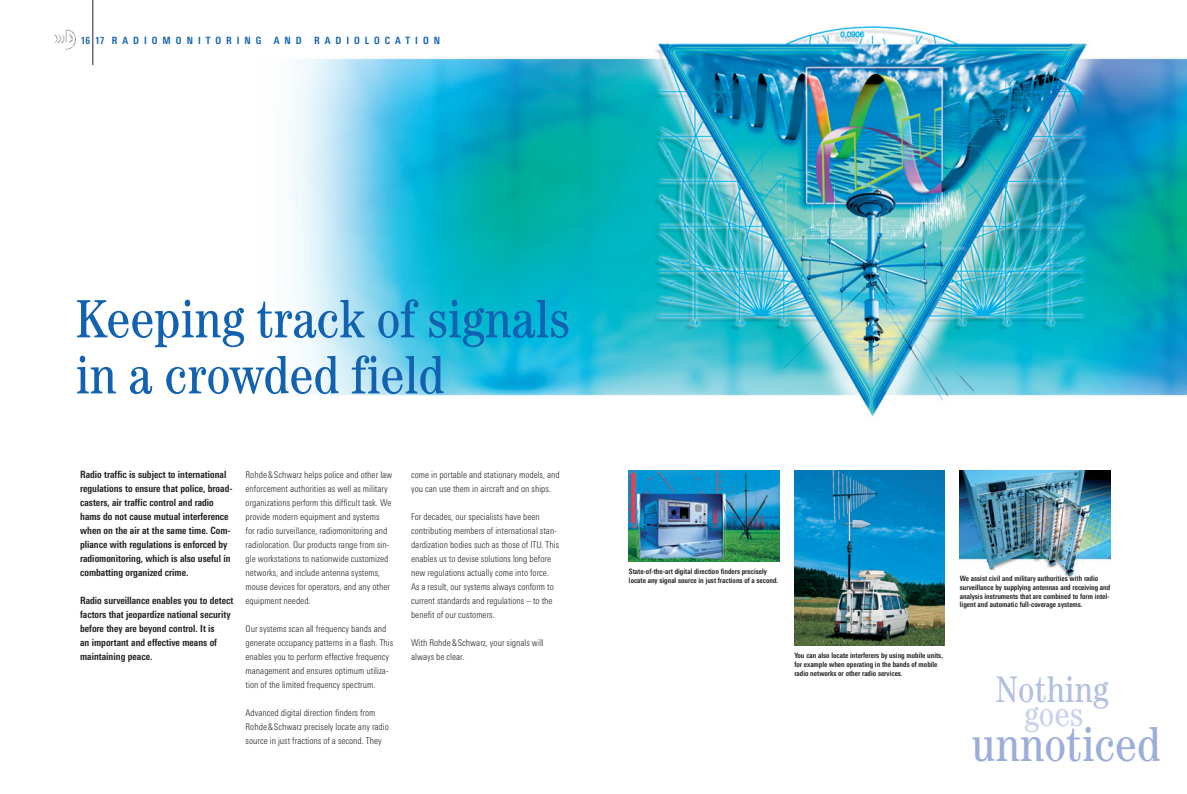
<style>
.page{position:relative;width:1187px;height:794px;background:#fff}
.page>*{position:absolute;margin:0;border:0;box-sizing:border-box;transform-origin:0 0}
.t1{font:condensed 54px/56px "Century";color:#1162b0}
.t2{font:condensed 49px "Century";color:#9caed8}
.t3{font:condensed 37px "Century";color:#b2bfe0}
.t4{font:condensed 35px "Century";color:#cad1ea}
.t5{font:700 10px/14px "RS Univers Cond";color:#231f20}
.t6{font:700 10px "RS Univers Cond";letter-spacing:.5em;color:#1162b0}
.t7{font:300 9.3px/14px "RS Univers Cond";color:#231f20}
.t8{font:700 7.4px/8.8px "RS Univers Cond";color:#231f20}
</style>
<div class="page">
<img style="left:291px;top:26px;width:895px;height:391px">
<img style="left:54px;top:29px;width:22px;height:21px">
<hr style="left:93px;top:0;width:1px;height:65px;background:#231f20">
<img style="left:628px;top:470px;width:151px;height:91px">
<img style="left:794px;top:470px;width:150px;height:175px">
<img style="left:959px;top:470px;width:151px;height:107px">
<p class="t6" style="left:81px;top:36px;width:360px">16 17 RADIOMONITORING AND RADIOLOCATION</p>
<h1 class="t1" style="left:75px;top:295px;width:495px">Keeping track of signals in a crowded field</h1>
<p class="t5" style="left:80px;top:467px;width:154px">Radio traffic is subject to international regulations to ensure that police, broad&shy;casters, air traffic control and radio hams do not cause mutual interference when on the air at the same time. Com&shy;pliance with regulations is enforced by radiomonitoring, which is also useful in combatting organized crime.</p>
<p class="t5" style="left:80px;top:593px;width:155px">Radio surveillance enables you to detect factors that jeopardize national security before they are beyond control. It is<br>an important and effective means of maintaining peace.</p>
<p class="t7" style="left:245px;top:468px;width:148px">Rohde &amp;Schwarz helps police and other law enforcement authorities as well as military organizations perform this difficult task. We provide modern equipment and systems<br>for radio surveillance, radiomonitoring and radiolocation. Our products range from sin&shy;gle workstations to nationwide customized networks, and include antenna systems, mouse devices for operators, and any other equipment needed.</p>
<p class="t7" style="left:245px;top:622px;width:149px">Our systems scan all frequency bands and generate occupancy patterns in a flash. This enables you to perform effective frequency management and ensures optimum utiliza&shy;tion of the limited frequency spectrum.</p>
<p class="t7" style="left:245px;top:706px;width:145px">Advanced digital direction finders from<br>Rohde &amp;Schwarz precisely locate any radio source in just fractions of a second. They</p>
<p class="t7" style="left:411px;top:468px;width:150px">come in portable and stationary models, and you can use them in aircraft and on ships.</p>
<p class="t7" style="left:411px;top:510px;width:150px">For decades, our specialists have been contributing members of international stan&shy;dardization bodies such as those of ITU. This enables us to devise solutions long before new regulations actually come into force.<br>As a result, our systems always conform to current standards and regulations – to the benefit of our customers.</p>
<p class="t7" style="left:411px;top:636px;width:134px">With Rohde &amp;Schwarz, your signals will always be clear.</p>
<p class="t8" style="left:629px;top:567px;width:151px">State-of-the-art digital direction finders precisely locate any signal source in just fractions of a second.</p>
<p class="t8" style="left:959px;top:574px;width:152px">We assist civil and military authorities with radio surveillance by supplying antennas and receiving and analysis instruments that are combined to form intel&shy;ligent and automatic full-coverage systems.</p>
<p class="t8" style="left:794px;top:651px;width:150px">You can also locate interferers by using mobile units, for example when operating in the bands of mobile radio networks or other radio services.</p>
<h3 class="t3" style="left:996px;top:675px;width:114px">Nothing</h3>
<h3 class="t4" style="left:1023px;top:701px;width:60px">goes</h3>
<h2 class="t2" style="left:971px;top:726px;width:190px">unnoticed</h2>
</div>
